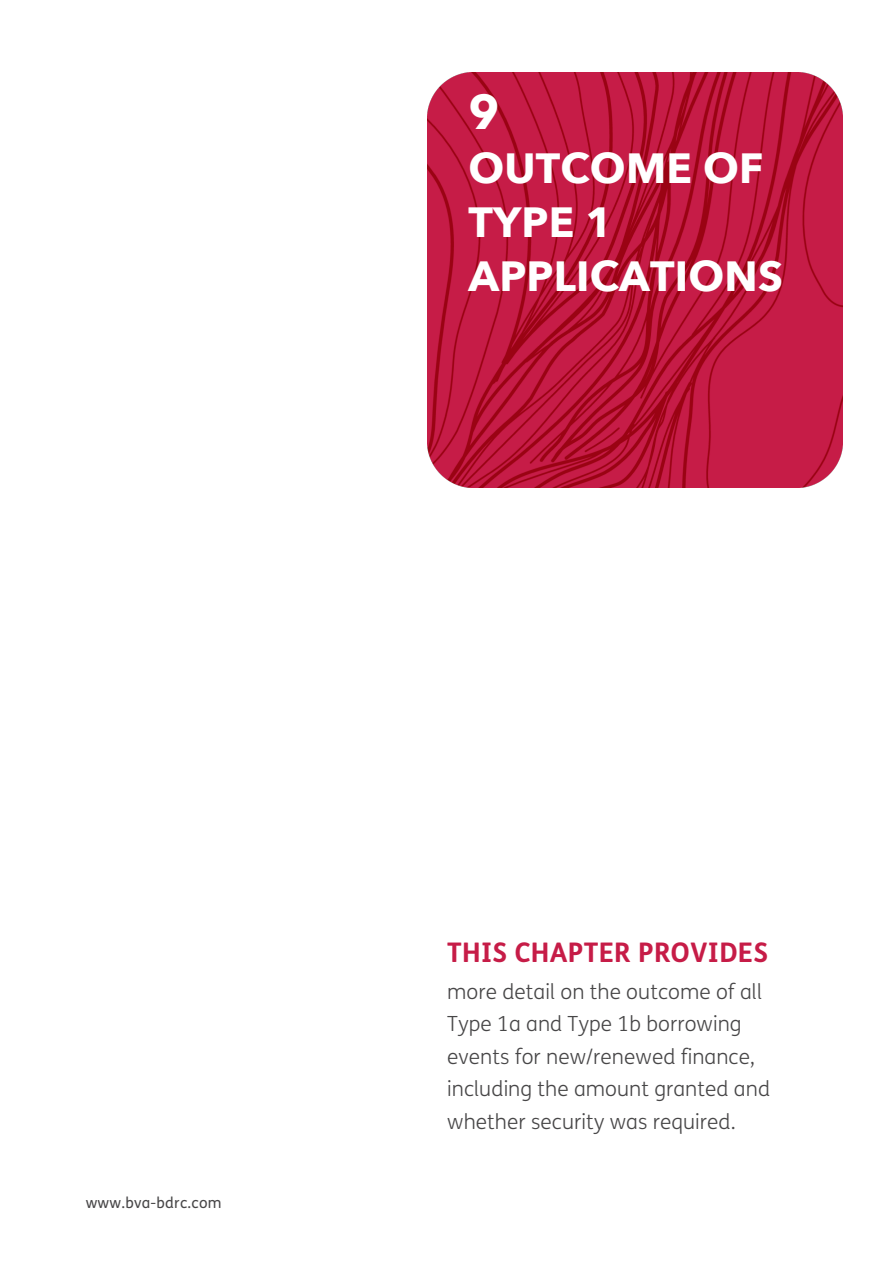
<style>
.page{position:relative;width:893px;height:1263px;background:#fff}
.page>*{position:absolute;margin:0;border:0;box-sizing:border-box;transform-origin:0 0}
.t1{font:700 47.85px "Avenir Next";color:#fff}
.t2{font:700 42.15px/54px "Avenir Next";letter-spacing:.005em;color:#fff}
.t3{font:700 27px "FS Me";letter-spacing:.01em;color:#c61c47}
.t4{font:300 20.85px/32.5px "FS Me";letter-spacing:.005em;color:#474647}
.t5{font:15.15px "FS Me";letter-spacing:.015em;color:#474647}
</style>
<div class="page">
<img style="left:427px;top:72px;width:416px;height:416px">
<h1 class="t1" style="left:468px;top:81px;width:32px">9</h1>
<h2 class="t2" style="left:468px;top:143px;width:316px">OUTCOME OF<br>TYPE 1<br>APPLICATIONS</h2>
<p class="t5" style="left:86px;top:1194px;width:138px">www.bva-bdrc.com</p>
<p class="t3" style="left:447px;top:938px;width:323px">THIS CHAPTER PROVIDES</p>
<p class="t4" style="left:447px;top:976px;width:324px">more detail on the outcome of all<br>Type 1a and Type 1b borrowing events for new/renewed finance, including the amount granted and whether security was required.</p>
</div>
